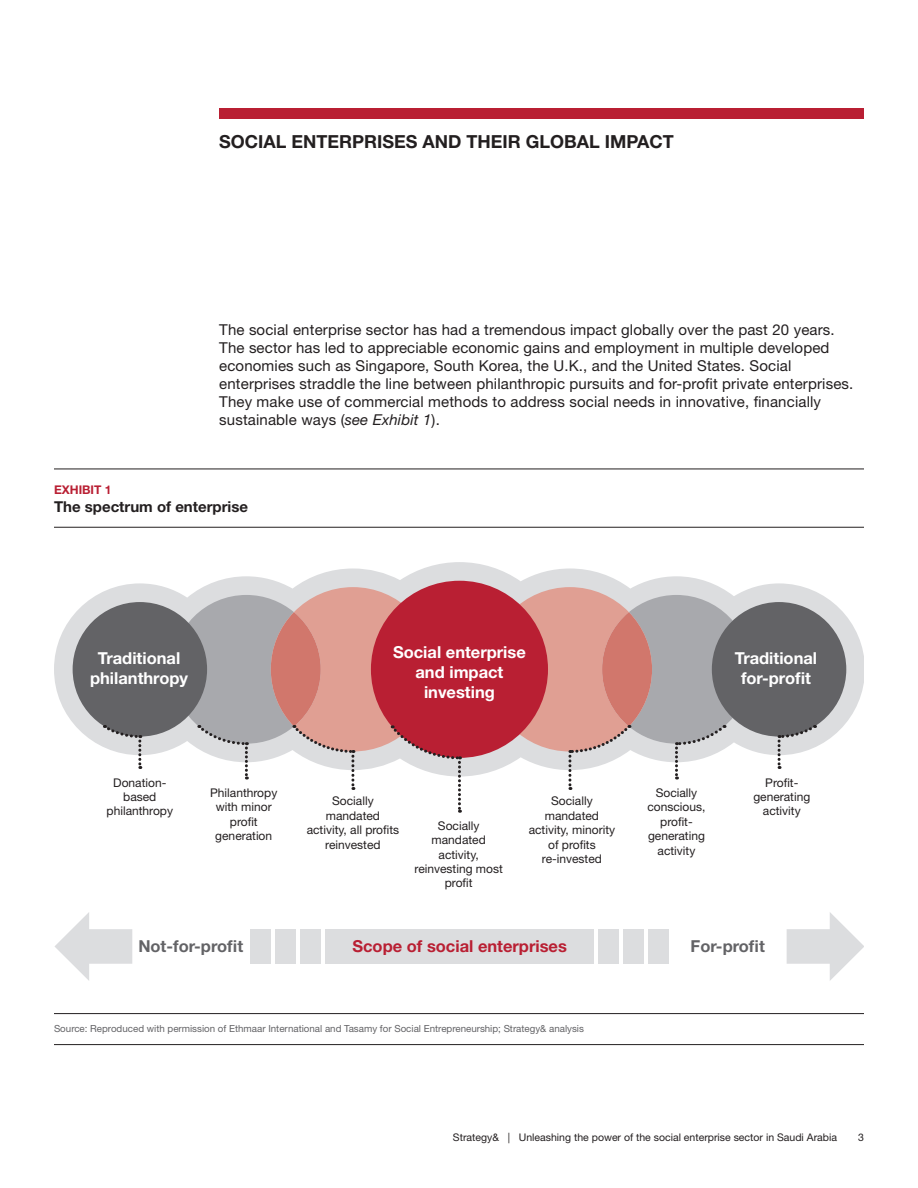
<style>
.page{position:relative;width:918px;height:1188px;background:#fff}
.page>*{position:absolute;margin:0;border:0;box-sizing:border-box;transform-origin:0 0}
.Section_Title_12_14{font:700 18px "Helvetica Neue LT Std";color:#231f20}
.t1{font:700 16.5px/19.8px "Helvetica Neue LT Std";color:#fff;text-align:center}
.t2{font:700 16.5px "Helvetica Neue LT Std";color:#636366}
.t3{font:700 16.5px "Helvetica Neue LT Std";color:#b91f33}
.Body_Text_10_12{font:15px/18px "Helvetica Neue LT Std";letter-spacing:.01em;color:#231f20}
.Exhibit_Title_10_12{font:700 15px "Helvetica Neue LT Std";color:#231f20}
.t4{font:12px/14.4px "Helvetica Neue LT Std";color:#231f20;text-align:center}
.Exhibit_Number_8_10{font:700 12px "Helvetica Neue LT Std";color:#b91f33}
.t5{font:10.5px "Helvetica Neue LT Std";color:#231f20}
.Footnotes_6_5_8{font:9.75px "Helvetica Neue LT Std";color:#636366}
.s1{font-style:italic}
</style>
<div class="page">
<div style="left:219px;top:108px;width:645px;height:11px;background:#b91f33"></div>
<hr style="left:54px;top:527px;width:810px;height:1px;background:#231f20">
<hr style="left:54px;top:469px;width:810px;height:1px;background:#231f20">
<hr style="left:54px;top:1044px;width:810px;height:1px;background:#231f20">
<hr style="left:54px;top:1013px;width:810px;height:1px;background:#231f20">
<svg style="left:54px;top:562px;width:810px;height:215px"></svg>
<div style="left:73px;top:602px;width:134px;height:135px;background:#636366;border-radius:50%"></div>
<div style="left:712px;top:602px;width:134px;height:135px;background:#636366;border-radius:50%"></div>
<div style="left:371px;top:581px;width:177px;height:177px;background:#b91f33;border-radius:50%"></div>
<svg style="left:104px;top:725px;width:37px;height:44px"></svg>
<svg style="left:172px;top:587px;width:289px;height:226px"></svg>
<svg style="left:488px;top:587px;width:263px;height:203px"></svg>
<svg style="left:778px;top:725px;width:38px;height:44px"></svg>
<div style="left:325px;top:929px;width:269px;height:35px;background:#dcdddf"></div>
<div style="left:250px;top:929px;width:21px;height:35px;background:#dcdddf"></div>
<div style="left:275px;top:929px;width:21px;height:35px;background:#dcdddf"></div>
<div style="left:300px;top:929px;width:21px;height:35px;background:#dcdddf"></div>
<div style="left:598px;top:929px;width:21px;height:35px;background:#dcdddf"></div>
<div style="left:623px;top:929px;width:21px;height:35px;background:#dcdddf"></div>
<div style="left:648px;top:929px;width:21px;height:35px;background:#dcdddf"></div>
<svg style="left:787px;top:912px;width:77px;height:69px"></svg>
<svg style="left:55px;top:912px;width:77px;height:69px"></svg>
<p class="Section_Title_12_14" style="left:219px;top:130px;width:456px">SOCIAL ENTERPRISES AND THEIR GLOBAL IMPACT</p>
<p class="Body_Text_10_12" style="left:219px;top:320px;width:636px">The social enterprise sector has had a tremendous impact globally over the past 20 years.<br>The sector has led to appreciable economic gains and employment in multiple developed economies such as Singapore, South Korea, the U.K., and the United States. Social enterprises straddle the line between philanthropic pursuits and for-profit private enterprises.<br>They make use of commercial methods to address social needs in innovative, financially sustainable ways (<span class="s1">see Exhibit 1</span>).</p>
<p class="Exhibit_Number_8_10" style="left:54px;top:482px;width:59px">EXHIBIT 1</p>
<p class="Exhibit_Title_10_12" style="left:54px;top:497px;width:196px">The spectrum of enterprise</p>
<p class="t1" style="left:393px;top:642px;width:134px">Social enterprise and impact investing</p>
<p class="t1" style="left:90px;top:648px;width:100px">Traditional philanthropy</p>
<p class="t1" style="left:735px;top:648px;width:84px">Traditional for-profit</p>
<p class="t4" style="left:107px;top:775px;width:68px">Donation&shy;based philanthropy</p>
<p class="t4" style="left:753px;top:775px;width:58px">Profit&shy;generating activity</p>
<p class="t4" style="left:210px;top:785px;width:69px">Philanthropy with minor profit generation</p>
<p class="t4" style="left:648px;top:785px;width:60px">Socially conscious, profit&shy;generating activity</p>
<p class="t4" style="left:307px;top:794px;width:94px">Socially mandated activity, all profits reinvested</p>
<p class="t4" style="left:529px;top:794px;width:88px">Socially mandated activity, minority of profits re-invested</p>
<p class="t4" style="left:415px;top:818px;width:90px">Socially mandated activity, reinvesting most profit</p>
<p class="t2" style="left:138px;top:935px;width:106px">Not-for-profit</p>
<p class="t3" style="left:352px;top:935px;width:216px">Scope of social enterprises</p>
<p class="t2" style="left:691px;top:935px;width:76px">For-profit</p>
<p class="Footnotes_6_5_8" style="left:54px;top:1022px;width:532px">Source: Reproduced with permission of Ethmaar International and Tasamy for Social Entrepreneurship; Strategy&amp; analysis</p>
<p class="t5" style="left:453px;top:1132px;width:386px">Strategy&amp; | Unleashing the power of the social enterprise sector in Saudi Arabia</p>
<p class="t5" style="left:858px;top:1132px;width:7px">3</p>
</div>
